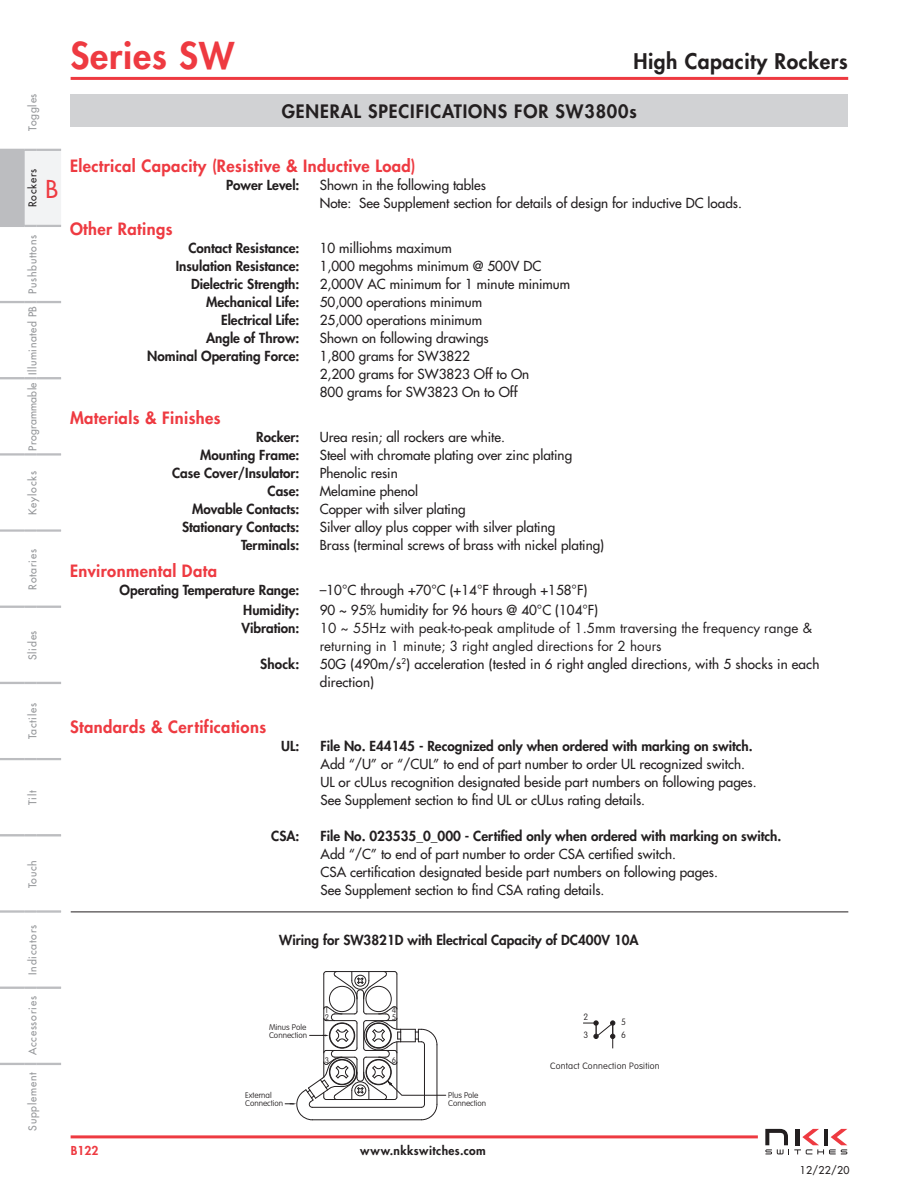
<style>
.page{position:relative;width:918px;height:1188px;background:#fff}
.page>*{position:absolute;margin:0;border:0;box-sizing:border-box;transform-origin:0 0}
.t1{font:800 36px "Futura Std";letter-spacing:.025em;color:#ee3a41}
.t2{font:500 24px "Futura Std";color:#ee3a41}
.t3{font:800 21px "Futura Std";letter-spacing:.025em;color:#231f20}
.t4{font:800 18px "Futura Std";letter-spacing:.05em;color:#231f20}
.t5{font:800 16.5px "Futura Std";letter-spacing:.025em;color:#ee3a41}
.t6{font:500 13.5px/18px "Futura Std";color:#231f20}
.t7{font:800 13.5px "Futura Std";color:#231f20}
.t8{font:13.5px/18px "Futura Std";color:#231f20}
.t9{font:800 12px "Futura Std";letter-spacing:.035em;color:#231f20}
.t10{font:800 12px "Futura Std";color:#ee3a41}
.t11{font:500 10.5px "Futura Std";letter-spacing:.075em;color:#939598}
.t12{font:500 10.5px "Futura Std";letter-spacing:.05em;color:#939598}
.t13{font:500 10.5px "Futura Std";letter-spacing:.025em;color:#939598}
.t14{font:500 10.5px "Futura Std";color:#221e1f}
.t15{font:500 10.5px "Futura Std";letter-spacing:.075em;color:#231f20}
.t16{font:100 9px/18.6px "VAG Rounded";letter-spacing:.025em;color:#231f20}
.t17{font:100 8.1px/8.1px "VAG Rounded";color:#231f20}
</style>
<div class="page">
<hr style="left:71px;top:77px;width:777px;height:3px;background:#ee3a41">
<svg style="left:765px;top:1129px;width:82px;height:25px"></svg>
<hr style="left:71px;top:1135px;width:687px;height:3px;background:#ee3a41">
<hr style="left:37px;top:911px;width:24px;height:2px;background:#bcbdc0">
<hr style="left:0;top:911px;width:25px;height:2px;background:#bcbdc0">
<svg style="left:25px;top:987px;width:12px;height:2px"></svg>
<hr style="left:37px;top:987px;width:24px;height:2px;background:#bcbdc0">
<hr style="left:0;top:987px;width:25px;height:2px;background:#bcbdc0">
<svg style="left:0;top:1063px;width:61px;height:2px"></svg>
<hr style="left:37px;top:454px;width:24px;height:2px;background:#bcbdc0">
<hr style="left:37px;top:529px;width:24px;height:2px;background:#bcbdc0">
<hr style="left:0;top:454px;width:25px;height:2px;background:#bcbdc0">
<hr style="left:0;top:529px;width:25px;height:2px;background:#bcbdc0">
<svg style="left:25px;top:529px;width:12px;height:3px"></svg>
<hr style="left:37px;top:530px;width:24px;height:2px;background:#bcbdc0">
<hr style="left:0;top:530px;width:25px;height:2px;background:#bcbdc0">
<svg style="left:0;top:301px;width:61px;height:2px"></svg>
<svg style="left:25px;top:606px;width:12px;height:2px"></svg>
<hr style="left:37px;top:606px;width:24px;height:2px;background:#bcbdc0">
<hr style="left:0;top:606px;width:25px;height:2px;background:#bcbdc0">
<svg style="left:0;top:682px;width:61px;height:2px"></svg>
<svg style="left:25px;top:453px;width:12px;height:3px"></svg>
<hr style="left:37px;top:453px;width:24px;height:2px;background:#bcbdc0">
<svg style="left:0;top:377px;width:61px;height:2px"></svg>
<hr style="left:0;top:453px;width:25px;height:2px;background:#bcbdc0">
<svg style="left:25px;top:910px;width:12px;height:3px"></svg>
<hr style="left:37px;top:910px;width:24px;height:2px;background:#bcbdc0">
<hr style="left:0;top:910px;width:25px;height:2px;background:#bcbdc0">
<svg style="left:25px;top:834px;width:12px;height:2px"></svg>
<hr style="left:37px;top:834px;width:24px;height:2px;background:#bcbdc0">
<svg style="left:0;top:758px;width:61px;height:2px"></svg>
<hr style="left:0;top:834px;width:25px;height:2px;background:#bcbdc0">
<svg style="left:0;top:149px;width:61px;height:78px"></svg>
<div style="left:71px;top:94px;width:777px;height:32px;background:#d1d2d4"></div>
<hr style="left:71px;top:912px;width:777px;height:1px;background:#231f20">
<svg style="left:583px;top:1021px;width:32px;height:27px"></svg>
<svg style="left:285px;top:971px;width:161px;height:149px"></svg>
<p class="t11" style="left:26px;top:131px;width:39px;rotate:-90deg">Toggles</p>
<p class="t15" style="left:26px;top:207px;width:40px;rotate:-90deg">Rockers</p>
<h2 class="t2" style="left:45px;top:174px;width:14px">B</h2>
<p class="t11" style="left:26px;top:294px;width:61px;rotate:-90deg">Pushbuttons</p>
<p class="t12" style="left:26px;top:375px;width:70px;rotate:-90deg">Illuminated PB</p>
<p class="t13" style="left:26px;top:451px;width:70px;rotate:-90deg">Programmable</p>
<p class="t11" style="left:26px;top:515px;width:45px;rotate:-90deg">Keylocks</p>
<p class="t11" style="left:26px;top:590px;width:42px;rotate:-90deg">Rotaries</p>
<p class="t11" style="left:26px;top:660px;width:31px;rotate:-90deg">Slides</p>
<p class="t11" style="left:26px;top:739px;width:38px;rotate:-90deg">Tactiles</p>
<p class="t11" style="left:26px;top:805px;width:16px;rotate:-90deg">Tilt</p>
<p class="t11" style="left:26px;top:888px;width:30px;rotate:-90deg">Touch</p>
<p class="t11" style="left:26px;top:975px;width:51px;rotate:-90deg">Indicators</p>
<p class="t11" style="left:26px;top:1055px;width:60px;rotate:-90deg">Accessories</p>
<p class="t11" style="left:26px;top:1131px;width:60px;rotate:-90deg">Supplement</p>
<h1 class="t1" style="left:70px;top:33px;width:165px">Series SW</h1>
<h3 class="t3" style="left:633px;top:48px;width:216px">High Capacity Rockers</h3>
<h3 class="t4" style="left:282px;top:100px;width:357px">GENERAL SPECIFICATIONS FOR SW3800s</h3>
<p class="t5" style="left:70px;top:156px;width:347px">Electrical Capacity (Resistive &amp; Inductive Load)</p>
<p class="t7" style="left:226px;top:177px;width:75px">Power Level:</p>
<p class="t6" style="left:320px;top:176px;width:424px">Shown in the following tables<br>Note: See Supplement section for details of design for inductive DC loads.</p>
<p class="t5" style="left:70px;top:219px;width:104px">Other Ratings</p>
<p class="t7" style="left:188px;top:240px;width:113px">Contact Resistance:</p>
<p class="t6" style="left:320px;top:239px;width:134px">10 milliohms maximum</p>
<p class="t7" style="left:176px;top:258px;width:125px">Insulation Resistance:</p>
<p class="t6" style="left:320px;top:257px;width:223px">1,000 megohms minimum @ 500V DC</p>
<p class="t7" style="left:191px;top:276px;width:110px">Dielectric Strength:</p>
<p class="t6" style="left:320px;top:275px;width:252px">2,000V AC minimum for 1 minute minimum</p>
<p class="t7" style="left:206px;top:294px;width:95px">Mechanical Life:</p>
<p class="t6" style="left:320px;top:293px;width:164px">50,000 operations minimum</p>
<p class="t7" style="left:221px;top:312px;width:80px">Electrical Life:</p>
<p class="t6" style="left:320px;top:311px;width:164px">25,000 operations minimum</p>
<p class="t7" style="left:206px;top:330px;width:95px">Angle of Throw:</p>
<p class="t6" style="left:320px;top:329px;width:170px">Shown on following drawings</p>
<p class="t7" style="left:147px;top:348px;width:154px">Nominal Operating Force:</p>
<p class="t6" style="left:320px;top:347px;width:211px">1,800 grams for SW3822<br>2,200 grams for SW3823 Off to On<br>800 grams for SW3823 On to Off</p>
<p class="t5" style="left:70px;top:408px;width:152px">Materials &amp; Finishes</p>
<p class="t7" style="left:256px;top:429px;width:45px">Rocker:</p>
<p class="t6" style="left:320px;top:428px;width:187px">Urea resin; all rockers are white.</p>
<p class="t7" style="left:200px;top:447px;width:101px">Mounting Frame:</p>
<p class="t6" style="left:320px;top:446px;width:254px">Steel with chromate plating over zinc plating</p>
<p class="t7" style="left:172px;top:465px;width:129px">Case Cover/Insulator:</p>
<p class="t6" style="left:320px;top:464px;width:79px">Phenolic resin</p>
<p class="t7" style="left:268px;top:483px;width:33px">Case:</p>
<p class="t6" style="left:320px;top:482px;width:100px">Melamine phenol</p>
<p class="t7" style="left:192px;top:501px;width:109px">Movable Contacts:</p>
<p class="t6" style="left:320px;top:500px;width:147px">Copper with silver plating</p>
<p class="t7" style="left:182px;top:519px;width:119px">Stationary Contacts:</p>
<p class="t6" style="left:320px;top:518px;width:237px">Silver alloy plus copper with silver plating</p>
<p class="t7" style="left:241px;top:537px;width:60px">Terminals:</p>
<p class="t6" style="left:320px;top:536px;width:286px">Brass (terminal screws of brass with nickel plating)</p>
<p class="t5" style="left:70px;top:561px;width:148px">Environmental Data</p>
<p class="t7" style="left:120px;top:582px;width:181px">Operating Temperature Range:</p>
<p class="t6" style="left:320px;top:581px;width:269px">–10°C through +70°C (+14°F through +158°F)</p>
<p class="t7" style="left:243px;top:601px;width:58px">Humidity:</p>
<p class="t6" style="left:320px;top:601px;width:280px">90 ~ 95% humidity for 96 hours @ 40°C (104°F)</p>
<p class="t7" style="left:242px;top:619px;width:59px">Vibration:</p>
<p class="t8" style="left:320px;top:619px;width:494px">10 ~ 55Hz with peak-to-peak amplitude of 1.5mm traversing the frequency range &amp; returning in 1 minute; 3 right angled directions for 2 hours</p>
<p class="t7" style="left:260px;top:655px;width:41px">Shock:</p>
<p class="t6" style="left:320px;top:655px;width:501px">50G (490m/s<sup>2</sup>) acceleration (tested in 6 right angled directions, with 5 shocks in each direction)</p>
<p class="t5" style="left:70px;top:717px;width:198px">Standards &amp; Certifications</p>
<p class="t7" style="left:281px;top:738px;width:20px">UL:</p>
<p class="t7" style="left:321px;top:738px;width:434px">File No. E44145 - Recognized only when ordered with marking on switch.</p>
<p class="t6" style="left:321px;top:755px;width:438px">Add “/U” or “/CUL” to end of part number to order UL recognized switch.<br>UL or cULus recognition designated beside part numbers on following pages.<br>See Supplement section to find UL or cULus rating details.</p>
<p class="t7" style="left:271px;top:828px;width:30px">CSA:</p>
<p class="t7" style="left:321px;top:828px;width:462px">File No. 023535_0_000 - Certified only when ordered with marking on switch.</p>
<p class="t6" style="left:321px;top:845px;width:399px">Add “/C” to end of part number to order CSA certified switch.<br>CSA certification designated beside part numbers on following pages.<br>See Supplement section to find CSA rating details.</p>
<p class="t7" style="left:279px;top:932px;width:361px">Wiring for SW3821D with Electrical Capacity of DC400V 10A</p>
<p class="t10" style="left:71px;top:1143px;width:29px">B122</p>
<p class="t17" style="left:269px;top:1023px;width:39px">Minus Pole<br>Connection</p>
<p class="t17" style="left:245px;top:1091px;width:39px">External<br>Connection</p>
<p class="t17" style="left:325px;top:1007px;width:6px;line-height:6.6px">1<br>2</p>
<p class="t17" style="left:325px;top:1056px;width:6px">3</p>
<p class="t17" style="left:392px;top:1007px;width:6px;line-height:6.8px">4<br>5</p>
<p class="t17" style="left:392px;top:1056px;width:6px">6</p>
<p class="t17" style="left:448px;top:1091px;width:39px">Plus Pole<br>Connection</p>
<p class="t9" style="left:360px;top:1143px;width:127px">www.nkkswitches.com</p>
<p class="t16" style="left:583px;top:1007px;width:6px">2<br>3</p>
<p class="t16" style="left:621px;top:1016px;width:6px;line-height:12.9px">5<br>6</p>
<p class="t16" style="left:550px;top:1056px;width:111px">Contact Connection Position</p>
<p class="t14" style="left:800px;top:1163px;width:51px">12/22/20</p>
</div>
